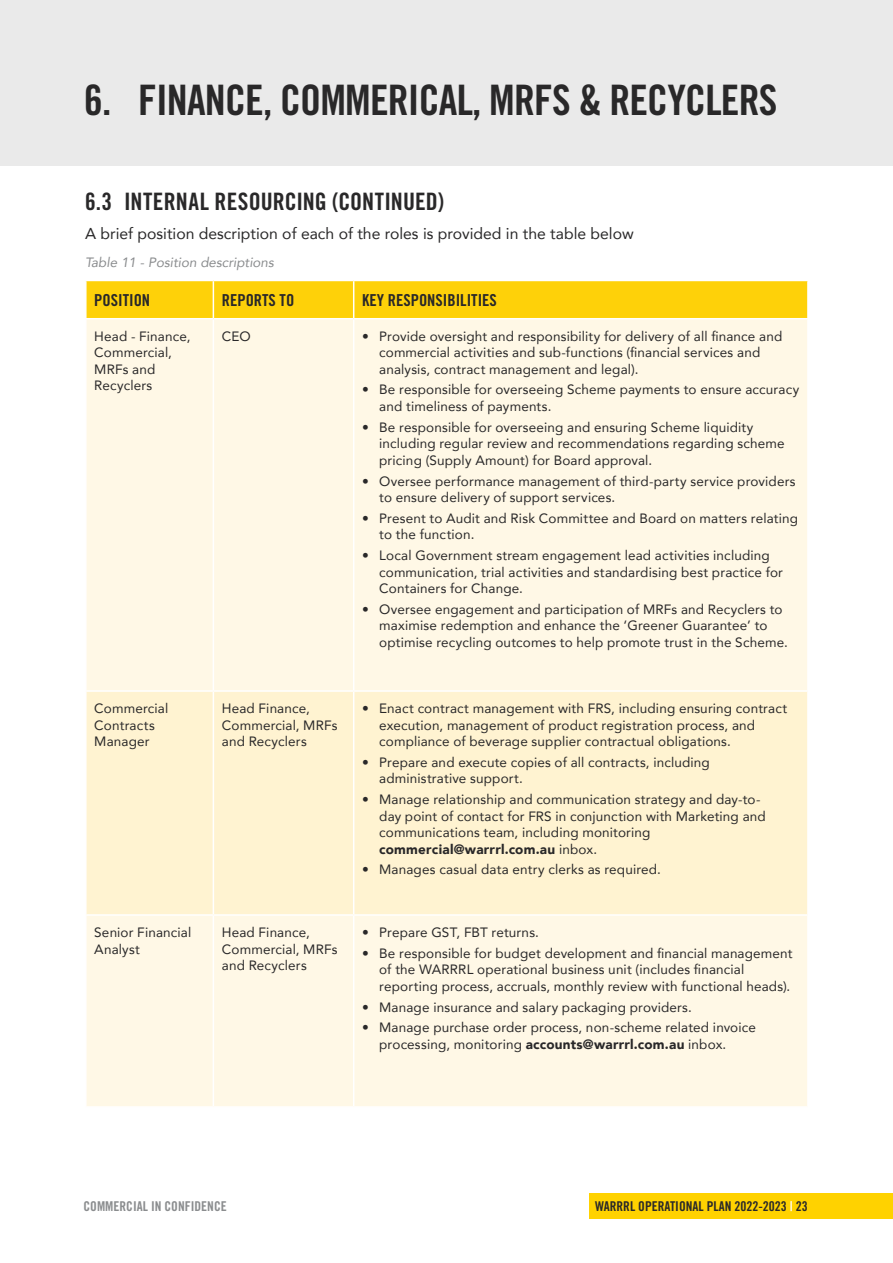
<style>
.page{position:relative;width:893px;height:1263px;background:#fff}
.page>*{position:absolute;margin:0;border:0;box-sizing:border-box;transform-origin:0 0}
.t1{font:42px "Trade Gothic LT Std Bd Cn 20";letter-spacing:-.02em;color:#292829}
.t2{font:24px "Trade Gothic LT Std Bd Cn 20";letter-spacing:.005em;color:#292829}
.Table_Paragraph{font:16.5px "Trade Gothic LT Std Bd Cn 20";color:#292829}
.t3{font:15.75px "Avenir";color:#292829}
.Table_body{font:13.5px/16.5px "Avenir";letter-spacing:.01em;color:#292829}
.t4{font:13.5px "Trade Gothic LT Std Bd Cn 20";color:#292829}
.Italic_small_print{font:italic 13.5px "Avenir";color:#8a8c8e}
.t5{font:13.5px "Trade Gothic LT Std Bd Cn 20";color:#8a8c8e}
.s1{font-weight:900}
.s2{color:#fff}
</style>
<div class="page">
<div style="left:0;top:0;width:893px;height:166px;background:#eaeaea"></div>
<div style="left:589px;top:1193px;width:304px;height:26px;background:#ffd200"></div>
<div style="left:87px;top:281px;width:720px;height:37px;background:#fed109"></div>
<div style="left:87px;top:319px;width:720px;height:371px;background:#fff8e6"></div>
<div style="left:87px;top:692px;width:720px;height:222px;background:#fff3d1"></div>
<div style="left:87px;top:916px;width:720px;height:190px;background:#fff8e6"></div>
<hr style="left:213px;top:281px;width:1px;height:37px;background:#fff">
<hr style="left:353px;top:281px;width:1px;height:37px;background:#fff">
<hr style="left:213px;top:319px;width:1px;height:371px;background:#fff">
<hr style="left:353px;top:319px;width:1px;height:371px;background:#fff">
<hr style="left:213px;top:692px;width:1px;height:222px;background:#fff">
<hr style="left:353px;top:692px;width:1px;height:222px;background:#fff">
<hr style="left:213px;top:916px;width:1px;height:190px;background:#fff">
<hr style="left:353px;top:916px;width:1px;height:190px;background:#fff">
<h1 class="t1" style="left:84px;top:75px;width:695px">6. FINANCE, COMMERICAL, MRFS &amp; RECYCLERS</h1>
<p class="t2" style="left:85px;top:187px;width:360px">6.3 INTERNAL RESOURCING (CONTINUED)</p>
<p class="t3" style="left:85px;top:221px;width:550px">A brief position description of each of the roles is provided in the table below</p>
<p class="Italic_small_print" style="left:85px;top:254px;width:190px">Table 11 - Position descriptions</p>
<p class="Table_Paragraph" style="left:94px;top:290px;width:57px">POSITION</p>
<p class="Table_Paragraph" style="left:222px;top:290px;width:74px">REPORTS TO</p>
<p class="Table_Paragraph" style="left:362px;top:290px;width:136px">KEY RESPONSIBILITIES</p>
<p class="Table_body" style="left:94px;top:327px;width:98px">Head - Finance,<br>Commercial,<br>MRFs and<br>Recyclers</p>
<p class="Table_body" style="left:222px;top:327px;width:30px">CEO</p>
<p class="Table_body" style="left:379px;top:327px;width:404px;text-indent:-17px">• Provide oversight and responsibility for delivery of all finance and commercial activities and sub-functions (financial services and analysis, contract management and legal).</p>
<p class="Table_body" style="left:379px;top:381px;width:422px;text-indent:-17px">• Be responsible for overseeing Scheme payments to ensure accuracy and timeliness of payments.</p>
<p class="Table_body" style="left:379px;top:418px;width:407px;text-indent:-17px">• Be responsible for overseeing and ensuring Scheme liquidity including regular review and recommendations regarding scheme pricing (Supply Amount) for Board approval.</p>
<p class="Table_body" style="left:379px;top:472px;width:418px;text-indent:-17px">• Oversee performance management of third-party service providers to ensure delivery of support services.</p>
<p class="Table_body" style="left:379px;top:509px;width:420px;text-indent:-17px">• Present to Audit and Risk Committee and Board on matters relating to the function.</p>
<p class="Table_body" style="left:379px;top:547px;width:405px;text-indent:-17px">• Local Government stream engagement lead activities including communication, trial activities and standardising best practice for<br>Containers for Change.</p>
<p class="Table_body" style="left:379px;top:600px;width:410px;text-indent:-17px">• Oversee engagement and participation of MRFs and Recyclers to maximise redemption and enhance the ‘Greener Guarantee’ to optimise recycling outcomes to help promote trust in the Scheme.</p>
<p class="Table_body" style="left:94px;top:700px;width:76px">Commercial<br>Contracts<br>Manager</p>
<p class="Table_body" style="left:222px;top:700px;width:117px">Head Finance,<br>Commercial, MRFs and Recyclers</p>
<p class="Table_body" style="left:379px;top:700px;width:410px;text-indent:-17px">• Enact contract management with FRS, including ensuring contract execution, management of product registration process, and compliance of beverage supplier contractual obligations.</p>
<p class="Table_body" style="left:379px;top:753px;width:332px;text-indent:-17px">• Prepare and execute copies of all contracts, including administrative support.</p>
<p class="Table_body" style="left:379px;top:791px;width:388px;text-indent:-17px">• Manage relationship and communication strategy and day-to&shy;day point of contact for FRS in conjunction with Marketing and communications team, including monitoring <span class="s1">commercial@warrrl.com.au</span> inbox.</p>
<p class="Table_body" style="left:362px;top:861px;width:300px">• Manages casual data entry clerks as required.</p>
<p class="Table_body" style="left:94px;top:924px;width:98px">Senior Financial<br>Analyst</p>
<p class="Table_body" style="left:222px;top:924px;width:117px">Head Finance,<br>Commercial, MRFs and Recyclers</p>
<p class="Table_body" style="left:362px;top:924px;width:178px">• Prepare GST, FBT returns.</p>
<p class="Table_body" style="left:379px;top:944px;width:415px;text-indent:-17px">• Be responsible for budget development and financial management of the WARRRL operational business unit (includes financial reporting process, accruals, monthly review with functional heads).</p>
<p class="Table_body" style="left:362px;top:998px;width:331px">• Manage insurance and salary packaging providers.</p>
<p class="Table_body" style="left:379px;top:1019px;width:378px;text-indent:-17px">• Manage purchase order process, non-scheme related invoice processing, monitoring <span class="s1">accounts@warrrl.com.au</span> inbox.</p>
<p class="t5" style="left:84px;top:1198px;width:145px">COMMERCIAL IN CONFIDENCE</p>
<p class="t4" style="left:595px;top:1198px;width:214px">WARRRL OPERATIONAL PLAN 2022-2023 <span class="s2">|</span> 23</p>
</div>
